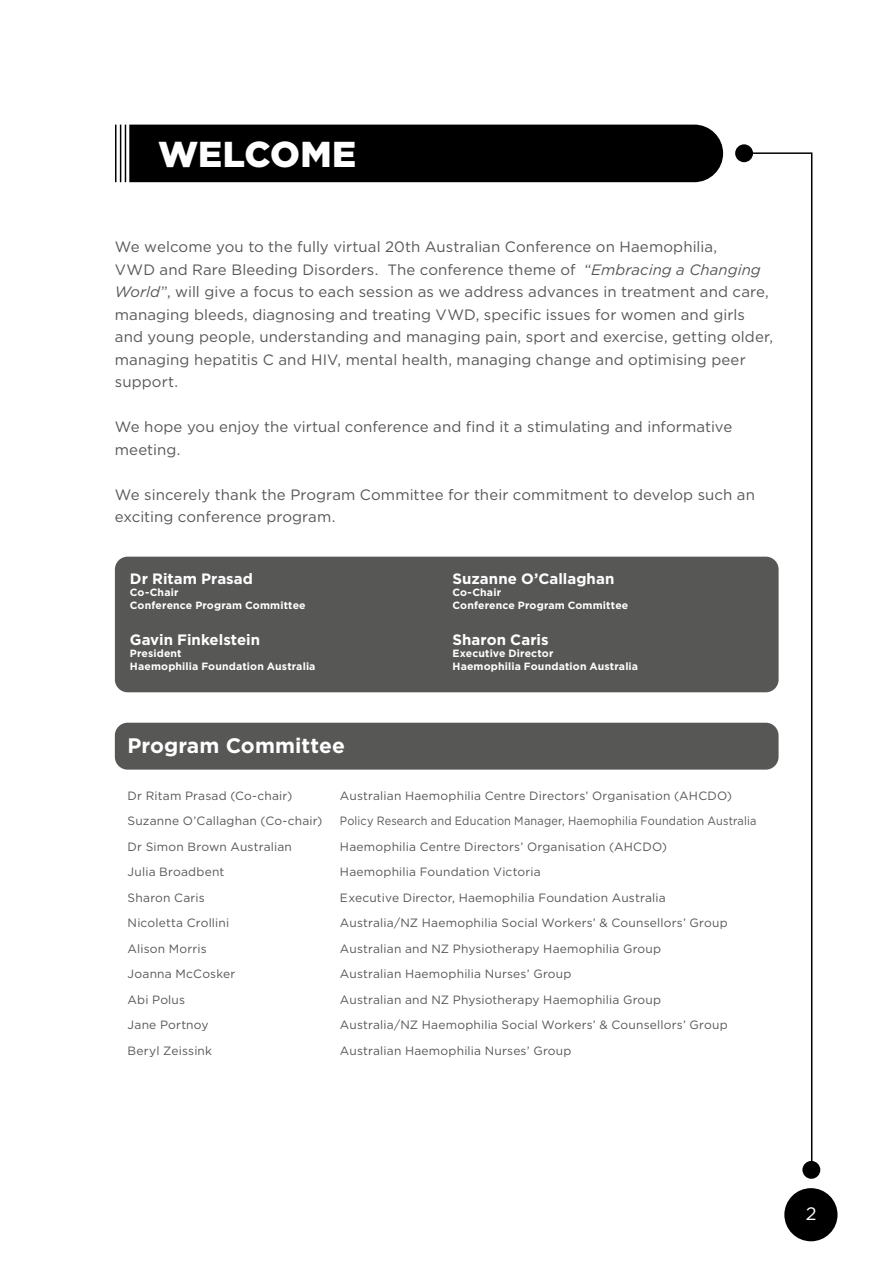
<style>
.page{position:relative;width:872px;height:1263px;background:#fff}
.page>*{position:absolute;margin:0;border:0;box-sizing:border-box;transform-origin:0 0}
.t1{font:900 36px "Gotham";color:#fff}
.t2{font:700 21px "Gotham";color:#fff}
.t3{font:18px "Gotham";color:#fff}
.t4{font:15px/22.5px "Gotham";letter-spacing:.005em;color:#575756}
.t5{font:700 15px "Gotham";color:#fff}
.t6{font:12px "Gotham";letter-spacing:.015em;color:#575756}
.t7{font:12px "Gotham";letter-spacing:.015em;color:#575756;scale:.91 1}
.t8{font:700 10.5px "Gotham";letter-spacing:.015em;color:#fff}
.s1{font-style:italic}
</style>
<div class="page">
<div style="left:784px;top:1188px;width:53px;height:53px;background:#000;border-radius:50%"></div>
<div style="left:129px;top:125px;width:594px;height:57px;background:#000"></div>
<hr style="left:125px;top:125px;width:1px;height:57px;background:#000">
<hr style="left:120px;top:125px;width:1px;height:57px;background:#000">
<hr style="left:115px;top:125px;width:1px;height:57px;background:#000">
<svg style="left:742px;top:152px;width:71px;height:1010px"></svg>
<div style="left:802px;top:1161px;width:18px;height:18px;background:#000;border-radius:50%"></div>
<div style="left:735px;top:144px;width:18px;height:18px;background:#000;border-radius:50%"></div>
<div style="left:115px;top:557px;width:663px;height:135px;background:#575756;border-radius:13px"></div>
<div style="left:115px;top:723px;width:663px;height:47px;background:#575756;border-radius:13px"></div>
<h1 class="t1" style="left:158px;top:133px;width:200px">WELCOME</h1>
<p class="t4" style="left:115px;top:235px;width:659px">We welcome you to the fully virtual 20th Australian Conference on Haemophilia,<br>VWD and Rare Bleeding Disorders. The conference theme of “<span class="s1">Embracing a Changing World</span>”, will give a focus to each session as we address advances in treatment and care, managing bleeds, diagnosing and treating VWD, specific issues for women and girls and young people, understanding and managing pain, sport and exercise, getting older, managing hepatitis C and HIV, mental health, managing change and optimising peer support.</p>
<p class="t4" style="left:115px;top:415px;width:619px">We hope you enjoy the virtual conference and find it a stimulating and informative meeting.</p>
<p class="t4" style="left:115px;top:483px;width:641px">We sincerely thank the Program Committee for their commitment to develop such an exciting conference program.</p>
<p class="t5" style="left:130px;top:570px;width:125px">Dr Ritam Prasad</p>
<p class="t5" style="left:452px;top:570px;width:163px">Suzanne O’Callaghan</p>
<p class="t8" style="left:130px;top:586px;width:50px">Co-Chair</p>
<p class="t8" style="left:452px;top:586px;width:50px">Co-Chair</p>
<p class="t8" style="left:130px;top:599px;width:177px">Conference Program Committee</p>
<p class="t8" style="left:452px;top:599px;width:177px">Conference Program Committee</p>
<p class="t5" style="left:130px;top:631px;width:132px">Gavin Finkelstein</p>
<p class="t5" style="left:452px;top:631px;width:98px">Sharon Caris</p>
<p class="t8" style="left:130px;top:648px;width:53px">President</p>
<p class="t8" style="left:452px;top:648px;width:102px">Executive Director</p>
<p class="t8" style="left:130px;top:660px;width:187px">Haemophilia Foundation Australia</p>
<p class="t8" style="left:452px;top:660px;width:187px">Haemophilia Foundation Australia</p>
<h2 class="t2" style="left:127px;top:733px;width:219px">Program Committee</h2>
<p class="t6" style="left:128px;top:789px;width:166px">Dr Ritam Prasad (Co-chair)</p>
<p class="t6" style="left:340px;top:789px;width:394px">Australian Haemophilia Centre Directors’ Organisation (AHCDO)</p>
<p class="t6" style="left:128px;top:814px;width:196px">Suzanne O’Callaghan (Co-chair)</p>
<p class="t7" style="left:340px;top:814px;width:459px">Policy Research and Education Manager, Haemophilia Foundation Australia</p>
<p class="t6" style="left:128px;top:840px;width:166px">Dr Simon Brown Australian</p>
<p class="t6" style="left:340px;top:840px;width:328px">Haemophilia Centre Directors’ Organisation (AHCDO)</p>
<p class="t6" style="left:128px;top:865px;width:98px">Julia Broadbent</p>
<p class="t6" style="left:340px;top:865px;width:202px">Haemophilia Foundation Victoria</p>
<p class="t6" style="left:128px;top:891px;width:79px">Sharon Caris</p>
<p class="t6" style="left:340px;top:891px;width:327px">Executive Director, Haemophilia Foundation Australia</p>
<p class="t6" style="left:128px;top:916px;width:103px">Nicoletta Crollini</p>
<p class="t6" style="left:340px;top:916px;width:389px">Australia/NZ Haemophilia Social Workers’ &amp; Counsellors’ Group</p>
<p class="t6" style="left:128px;top:942px;width:81px">Alison Morris</p>
<p class="t6" style="left:340px;top:942px;width:323px">Australian and NZ Physiotherapy Haemophilia Group</p>
<p class="t6" style="left:128px;top:967px;width:109px">Joanna McCosker</p>
<p class="t6" style="left:340px;top:967px;width:233px">Australian Haemophilia Nurses’ Group</p>
<p class="t6" style="left:128px;top:993px;width:59px">Abi Polus</p>
<p class="t6" style="left:340px;top:993px;width:323px">Australian and NZ Physiotherapy Haemophilia Group</p>
<p class="t6" style="left:128px;top:1018px;width:83px">Jane Portnoy</p>
<p class="t6" style="left:340px;top:1018px;width:389px">Australia/NZ Haemophilia Social Workers’ &amp; Counsellors’ Group</p>
<p class="t6" style="left:128px;top:1044px;width:86px">Beryl Zeissink</p>
<p class="t6" style="left:340px;top:1044px;width:233px">Australian Haemophilia Nurses’ Group</p>
<h3 class="t3" style="left:806px;top:1204px;width:12px">2</h3>
</div>
